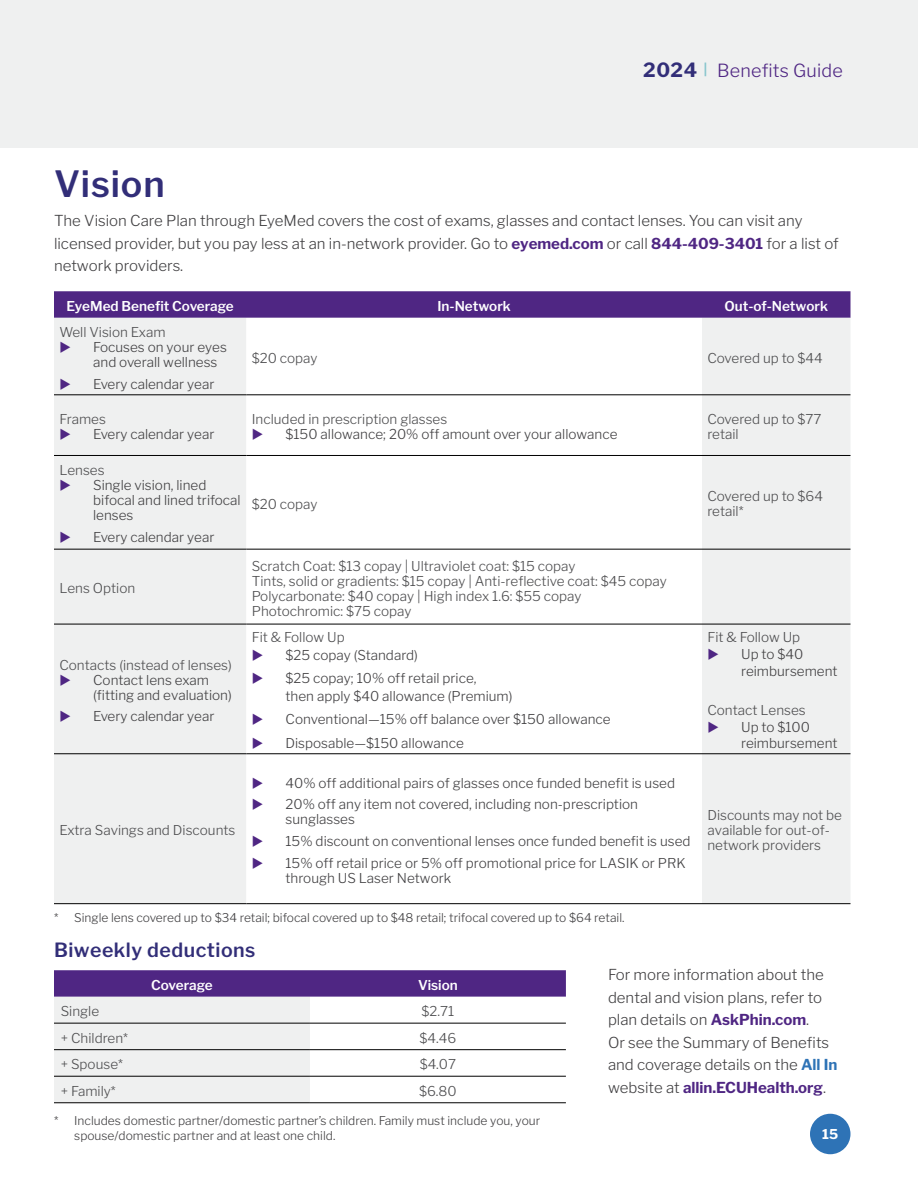
<style>
.page{position:relative;width:918px;height:1188px;background:#fff}
.page>*{position:absolute;margin:0;border:0;box-sizing:border-box;transform-origin:0 0}
.t1{font:600 36px "Libre Franklin";letter-spacing:.025em;color:#322e78}
.t2{font:600 19.5px "Libre Franklin";letter-spacing:.025em;color:#322e78}
.t3{font:300 18px "Libre Franklin";letter-spacing:.01em;color:#4f2683}
.t4{font:300 15px/22.5px "Libre Franklin";color:#414042}
.t5{font:300 13.5px/15px "Libre Franklin";color:#414042}
.t6{font:300 13.5px/15px "Libre Franklin";color:#4d4d4f}
.t7{font:600 13.5px "Libre Franklin";color:#fff}
.t8{font:700 13.5px "Libre Franklin";color:#fff}
.t9{font:300 12px/15px "Libre Franklin";color:#414042}
.s1{font-weight:700;font-size:19.5px;color:#322e78}
.s2{font-weight:700;font-size:13.5px;color:#87c5cd}
.s3{font-weight:700;color:#4f2683}
.s4{font-weight:700;color:#2e73b6}
</style>
<div class="page">
<div style="left:0;top:0;width:918px;height:148px;background:#eff0f0"></div>
<svg style="left:54px;top:291px;width:796px;height:27px;background:#522a85"></svg>
<div style="left:54px;top:318px;width:796px;height:585px;background:#eff0f0"></div>
<svg style="left:246px;top:318px;width:456px;height:585px"></svg>
<hr style="left:54px;top:395px;width:192px;height:1px;background:#000">
<hr style="left:246px;top:395px;width:456px;height:1px;background:#000">
<hr style="left:702px;top:395px;width:149px;height:1px;background:#000">
<hr style="left:54px;top:455px;width:192px;height:1px;background:#000">
<hr style="left:246px;top:455px;width:456px;height:1px;background:#000">
<hr style="left:702px;top:455px;width:149px;height:1px;background:#000">
<hr style="left:54px;top:549px;width:192px;height:1px;background:#000">
<hr style="left:246px;top:549px;width:456px;height:1px;background:#000">
<hr style="left:702px;top:549px;width:149px;height:1px;background:#000">
<hr style="left:54px;top:624px;width:192px;height:1px;background:#000">
<hr style="left:246px;top:624px;width:456px;height:1px;background:#000">
<hr style="left:702px;top:624px;width:149px;height:1px;background:#000">
<hr style="left:54px;top:753px;width:192px;height:1px;background:#000">
<hr style="left:246px;top:753px;width:456px;height:1px;background:#000">
<hr style="left:702px;top:753px;width:149px;height:1px;background:#000">
<hr style="left:54px;top:903px;width:192px;height:1px;background:#000">
<hr style="left:246px;top:903px;width:456px;height:1px;background:#000">
<hr style="left:702px;top:903px;width:149px;height:1px;background:#000">
<svg style="left:54px;top:970px;width:512px;height:133px"></svg>
<hr style="left:54px;top:1023px;width:256px;height:1px;background:#000">
<hr style="left:310px;top:1023px;width:256px;height:1px;background:#000">
<hr style="left:54px;top:1049px;width:256px;height:1px;background:#000">
<hr style="left:310px;top:1049px;width:256px;height:1px;background:#000">
<hr style="left:54px;top:1076px;width:256px;height:1px;background:#000">
<hr style="left:310px;top:1076px;width:256px;height:1px;background:#000">
<hr style="left:54px;top:1103px;width:256px;height:1px;background:#000">
<hr style="left:310px;top:1103px;width:256px;height:1px;background:#000">
<div style="left:810px;top:1114px;width:41px;height:40px;background:#2e73b6;border-radius:50%"></div>
<svg style="left:61px;top:341px;width:9px;height:12px"></svg>
<svg style="left:61px;top:378px;width:9px;height:11px"></svg>
<svg style="left:61px;top:428px;width:9px;height:12px"></svg>
<svg style="left:253px;top:428px;width:10px;height:12px"></svg>
<svg style="left:61px;top:480px;width:9px;height:11px"></svg>
<svg style="left:61px;top:532px;width:9px;height:11px"></svg>
<svg style="left:61px;top:674px;width:9px;height:11px"></svg>
<svg style="left:61px;top:711px;width:9px;height:11px"></svg>
<svg style="left:253px;top:649px;width:10px;height:11px"></svg>
<svg style="left:253px;top:673px;width:10px;height:11px"></svg>
<svg style="left:253px;top:714px;width:10px;height:11px"></svg>
<svg style="left:253px;top:738px;width:10px;height:11px"></svg>
<svg style="left:709px;top:648px;width:9px;height:12px"></svg>
<svg style="left:709px;top:721px;width:9px;height:12px"></svg>
<svg style="left:253px;top:777px;width:10px;height:11px"></svg>
<svg style="left:253px;top:799px;width:10px;height:11px"></svg>
<svg style="left:253px;top:835px;width:10px;height:12px"></svg>
<svg style="left:253px;top:857px;width:10px;height:12px"></svg>
<h3 class="t3" style="left:643px;top:59px;width:201px"><span class="s1">2024</span> <span class="s2">|</span> Benefits Guide</h3>
<h1 class="t1" style="left:54px;top:166px;width:112px">Vision</h1>
<p class="t4" style="left:54px;top:210px;width:786px">The Vision Care Plan through EyeMed covers the cost of exams, glasses and contact lenses. You can visit any licensed provider, but you pay less at an in-network provider. Go to <span class="s3">eyemed.com</span> or call <span class="s3">844-409-3401</span> for a list of network providers.</p>
<p class="t7" style="left:67px;top:298px;width:169px">EyeMed Benefit Coverage</p>
<p class="t7" style="left:437px;top:300px;width:75px">In-Network</p>
<p class="t7" style="left:724px;top:300px;width:105px">Out-of-Network</p>
<p class="t6" style="left:59px;top:325px;width:108px">Well Vision Exam</p>
<p class="t5" style="left:93px;top:339px;width:135px">Focuses on your eyes and overall wellness</p>
<p class="t5" style="left:93px;top:377px;width:123px">Every calendar year</p>
<p class="t6" style="left:252px;top:351px;width:67px">$20 copay</p>
<p class="t6" style="left:707px;top:351px;width:117px">Covered up to $44</p>
<p class="t6" style="left:59px;top:412px;width:48px">Frames</p>
<p class="t5" style="left:93px;top:427px;width:123px">Every calendar year</p>
<p class="t6" style="left:59px;top:463px;width:47px">Lenses</p>
<p class="t5" style="left:93px;top:478px;width:149px">Single vision, lined bifocal and lined trifocal lenses</p>
<p class="t5" style="left:93px;top:530px;width:123px">Every calendar year</p>
<p class="t6" style="left:59px;top:581px;width:77px">Lens Option</p>
<p class="t6" style="left:59px;top:657px;width:174px">Contacts (instead of lenses)</p>
<p class="t5" style="left:93px;top:672px;width:140px">Contact lens exam (fitting and evaluation)</p>
<p class="t5" style="left:93px;top:709px;width:123px">Every calendar year</p>
<p class="t6" style="left:59px;top:823px;width:178px">Extra Savings and Discounts</p>
<p class="t6" style="left:252px;top:412px;width:197px">Included in prescription glasses</p>
<p class="t5" style="left:286px;top:427px;width:334px">$150 allowance; 20% off amount over your allowance</p>
<p class="t6" style="left:707px;top:412px;width:116px">Covered up to $77 retail</p>
<p class="t6" style="left:252px;top:497px;width:67px">$20 copay</p>
<p class="t6" style="left:707px;top:489px;width:117px">Covered up to $64 retail*</p>
<p class="t6" style="left:252px;top:559px;width:417px">Scratch Coat: $13 copay | Ultraviolet coat: $15 copay<br>Tints, solid or gradients: $15 copay | Anti-reflective coat: $45 copay Polycarbonate: $40 copay | High index 1.6: $55 copay Photochromic: $75 copay</p>
<p class="t6" style="left:252px;top:630px;width:94px">Fit &amp; Follow Up</p>
<p class="t5" style="left:286px;top:643px;width:193px;line-height:23.9px">$25 copay (Standard)<br>$25 copay; 10% off retail price,</p>
<p class="t5" style="left:286px;top:684px;width:327px;line-height:23.9px">then apply $40 allowance (Premium)<br>Conventional—15% off balance over $150 allowance<br>Disposable—$150 allowance</p>
<p class="t5" style="left:286px;top:772px;width:391px;line-height:21.8px">40% off additional pairs of glasses once funded benefit is used<br>20% off any item not covered, including non-prescription</p>
<p class="t5" style="left:286px;top:809px;width:407px;line-height:21.8px">sunglasses<br>15% discount on conventional lenses once funded benefit is used<br>15% off retail price or 5% off promotional price for LASIK or PRK</p>
<p class="t5" style="left:286px;top:871px;width:167px">through US Laser Network</p>
<p class="t6" style="left:707px;top:630px;width:94px">Fit &amp; Follow Up</p>
<p class="t5" style="left:741px;top:646px;width:98px;line-height:16.5px">Up to $40 reimbursement</p>
<p class="t6" style="left:707px;top:703px;width:100px">Contact Lenses</p>
<p class="t5" style="left:741px;top:719px;width:98px;line-height:16.5px">Up to $100 reimbursement</p>
<p class="t6" style="left:707px;top:808px;width:136px">Discounts may not be available for out-of&shy;network providers</p>
<p class="t9" style="left:54px;top:910px;width:572px">* Single lens covered up to $34 retail; bifocal covered up to $48 retail; trifocal covered up to $64 retail.</p>
<h2 class="t2" style="left:54px;top:940px;width:203px">Biweekly deductions</h2>
<p class="t7" style="left:151px;top:979px;width:63px">Coverage</p>
<p class="t7" style="left:418px;top:979px;width:41px">Vision</p>
<p class="t6" style="left:61px;top:1004px;width:40px">Single</p>
<p class="t6" style="left:422px;top:1004px;width:34px">$2.71</p>
<p class="t6" style="left:61px;top:1031px;width:69px">+ Children*</p>
<p class="t6" style="left:420px;top:1031px;width:38px">$4.46</p>
<p class="t6" style="left:61px;top:1057px;width:64px">+ Spouse*</p>
<p class="t6" style="left:420px;top:1057px;width:38px">$4.07</p>
<p class="t6" style="left:61px;top:1084px;width:56px">+ Family*</p>
<p class="t6" style="left:419px;top:1084px;width:39px">$6.80</p>
<p class="t4" style="left:608px;top:963px;width:231px">For more information about the dental and vision plans, refer to plan details on <span class="s3">AskPhin.com</span>.<br>Or see the Summary of Benefits and coverage details on the <span class="s4">All In </span>website at <span class="s3">allin.ECUHealth.org</span>.</p>
<p class="t9" style="left:74px;top:1114px;width:468px;text-indent:-20px">* Includes domestic partner/domestic partner’s children. Family must include you, your spouse/domestic partner and at least one child.</p>
<p class="t8" style="left:822px;top:1128px;width:17px">15</p>
</div>
